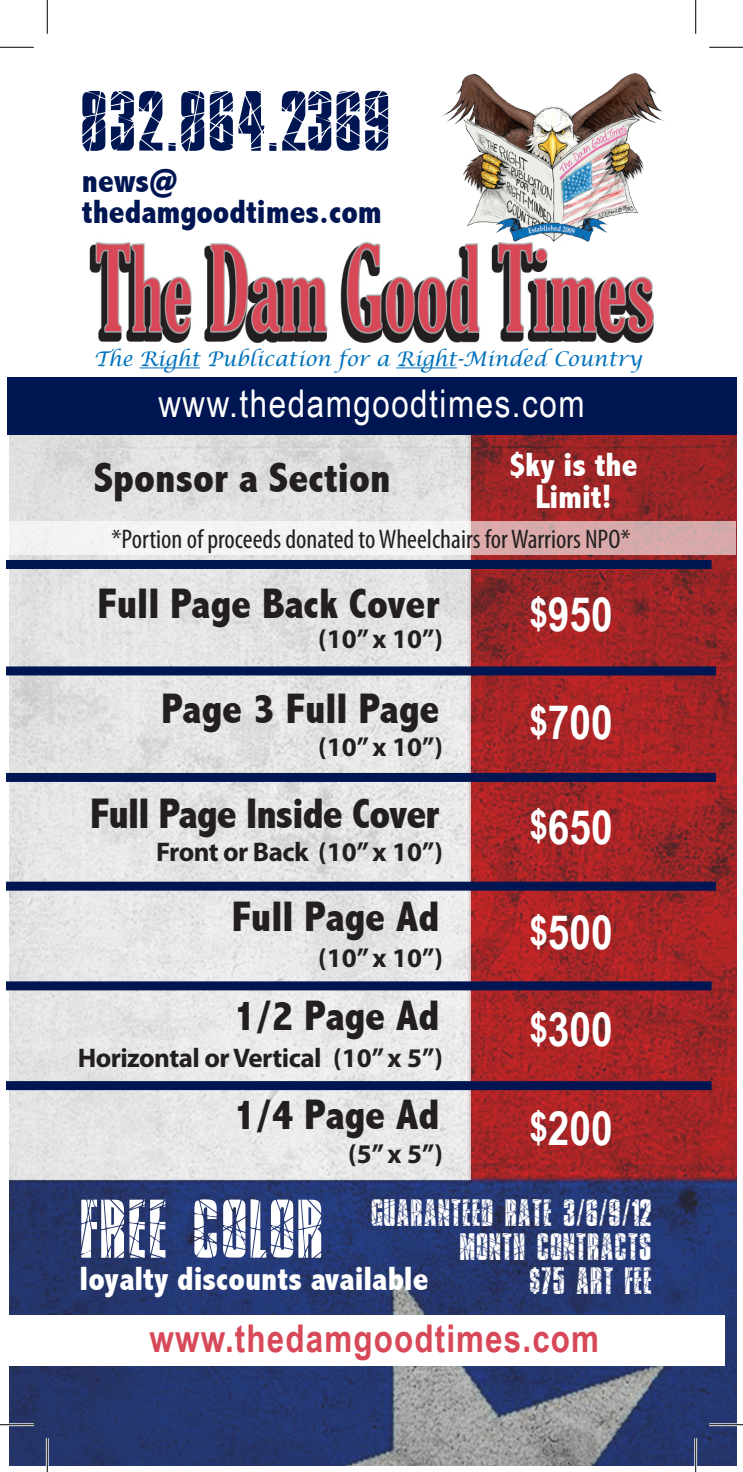
<style>
.page{position:relative;width:743px;height:1472px;background:#fff}
.page>*{position:absolute;margin:0;border:0;box-sizing:border-box;transform-origin:0 0}
.t1{font:85.5px "Broken Glass";color:#001652}
.t2{font:83.25px "Broken Glass";color:#fff}
.t3{font:700 47.25px "Arial Narrow";color:#fff}
.t4{font:800 condensed 42.75px "Abadi";color:#231f20}
.t5{font:800 condensed 42.75px "Abadi";letter-spacing:-.02em;color:#231f20}
.t6{font:38.25px "Broken Glass";color:#fff}
.t7{font:38.25px "Arial Narrow";letter-spacing:.04em;color:#fff}
.t8{font:700 38.25px "Arial Narrow";letter-spacing:.03em;color:#d74858}
.t9{font:800 condensed 33.75px "Abadi";color:#fff}
.t10{font:800 condensed 33.75px "Abadi";color:#001652}
.t11{font:700 27px "Myriad Pro";letter-spacing:-.02em;color:#231f20}
.t12{font:condensed 27px "Myriad Pro";color:#231f20}
.t13{font:italic 20.25px "Lucida Calligraphy";color:#0072bc}
.s1{font-size:40.5px}
</style>
<div class="page">
<img style="left:89px;top:242px;width:566px;height:101px">
<img style="left:429px;top:73px;width:236px;height:200px">
<hr style="left:139px;top:367px;width:61px;height:1px;background:#0072bc">
<hr style="left:396px;top:367px;width:61px;height:1px;background:#0072bc">
<img style="left:9px;top:434px;width:727px;height:1031px">
<div style="left:7px;top:1315px;width:717px;height:50px;background:#fff"></div>
<svg style="left:7px;top:434px;width:463px;height:746px;background:#e3e3e3"></svg>
<div style="left:7px;top:377px;width:729px;height:57px;background:#001652"></div>
<div style="left:7px;top:560px;width:704px;height:9px;background:#001652"></div>
<div style="left:7px;top:666px;width:709px;height:9px;background:#001652"></div>
<div style="left:7px;top:773px;width:709px;height:9px;background:#001652"></div>
<div style="left:7px;top:881px;width:709px;height:9px;background:#001652"></div>
<div style="left:7px;top:981px;width:704px;height:9px;background:#001652"></div>
<div style="left:7px;top:1081px;width:704px;height:9px;background:#001652"></div>
<svg style="left:10px;top:521px;width:726px;height:34px;fill:#f2f2f2"></svg>
<hr style="left:0;top:1423px;width:34px;height:3px;background:#fff">
<hr style="left:709px;top:1423px;width:33px;height:3px;background:#fff">
<hr style="left:46px;top:1438px;width:3px;height:34px;background:#fff">
<hr style="left:694px;top:1438px;width:3px;height:34px;background:#fff">
<hr style="left:0;top:47px;width:34px;height:1px;background:#000">
<hr style="left:709px;top:47px;width:33px;height:1px;background:#000">
<hr style="left:0;top:1424px;width:34px;height:1px;background:#000">
<hr style="left:709px;top:1424px;width:33px;height:1px;background:#000">
<hr style="left:47px;top:0;width:1px;height:34px;background:#000">
<hr style="left:47px;top:1438px;width:1px;height:34px;background:#000">
<hr style="left:695px;top:0;width:1px;height:34px;background:#000">
<hr style="left:695px;top:1438px;width:1px;height:34px;background:#000">
<p class="t1" style="left:80px;top:74px;width:313px">832.864.2369</p>
<p class="t10" style="left:82px;top:161px;width:97px">news@</p>
<p class="t10" style="left:82px;top:192px;width:301px">thedamgoodtimes.com</p>
<p class="t13" style="left:94px;top:346px;width:550px">The Right Publication for a Right-Minded Country</p>
<p class="t7" style="left:158px;top:375px;width:427px">www.thedamgoodtimes.com</p>
<p class="t4" style="left:94px;top:453px;width:298px">Sponsor a Section</p>
<p class="t9" style="left:509px;top:445px;width:130px">$ky is the</p>
<p class="t9" style="left:535px;top:477px;width:78px">Limit!</p>
<p class="t12" style="left:111px;top:523px;width:520px">*Portion of proceeds donated to Wheelchairs for Warriors NPO*</p>
<p class="t4" style="left:97px;top:579px;width:343px">Full Page Back Cover</p>
<p class="t11" style="left:318px;top:621px;width:126px">(10” x 10”)</p>
<p class="t3" style="left:529px;top:579px;width:85px"><span class="s1">$</span>950</p>
<p class="t4" style="left:161px;top:684px;width:279px">Page 3 Full Page</p>
<p class="t3" style="left:529px;top:687px;width:85px"><span class="s1">$</span>700</p>
<p class="t11" style="left:318px;top:729px;width:126px">(10” x 10”)</p>
<p class="t5" style="left:90px;top:788px;width:351px">Full Page Inside Cover</p>
<p class="t11" style="left:156px;top:834px;width:288px">Front or Back (10” x 10”)</p>
<p class="t4" style="left:232px;top:892px;width:209px">Full Page Ad</p>
<p class="t11" style="left:318px;top:940px;width:126px">(10” x 10”)</p>
<p class="t4" style="left:234px;top:991px;width:207px">1/2 Page Ad</p>
<p class="t11" style="left:78px;top:1040px;width:366px">Horizontal or Vertical (10” x 5”)</p>
<p class="t4" style="left:234px;top:1090px;width:207px">1/4 Page Ad</p>
<p class="t11" style="left:348px;top:1136px;width:96px">(5” x 5”)</p>
<p class="t3" style="left:529px;top:791px;width:85px"><span class="s1">$</span>650</p>
<p class="t3" style="left:529px;top:897px;width:85px"><span class="s1">$</span>500</p>
<p class="t3" style="left:529px;top:993px;width:85px"><span class="s1">$</span>300</p>
<p class="t3" style="left:529px;top:1092px;width:85px"><span class="s1">$</span>200</p>
<p class="t6" style="left:371px;top:1191px;width:282px">GUARANTEED RATE 3/6/9/12</p>
<p class="t6" style="left:459px;top:1225px;width:194px">MONTH CONTRACTS</p>
<p class="t6" style="left:529px;top:1259px;width:124px">$75 ART FEE</p>
<p class="t8" style="left:149px;top:1309px;width:451px">www.thedamgoodtimes.com</p>
<p class="t2" style="left:80px;top:1182px;width:246px">FREE COLOR</p>
<p class="t9" style="left:80px;top:1259px;width:350px">loyalty discounts available</p>
</div>
